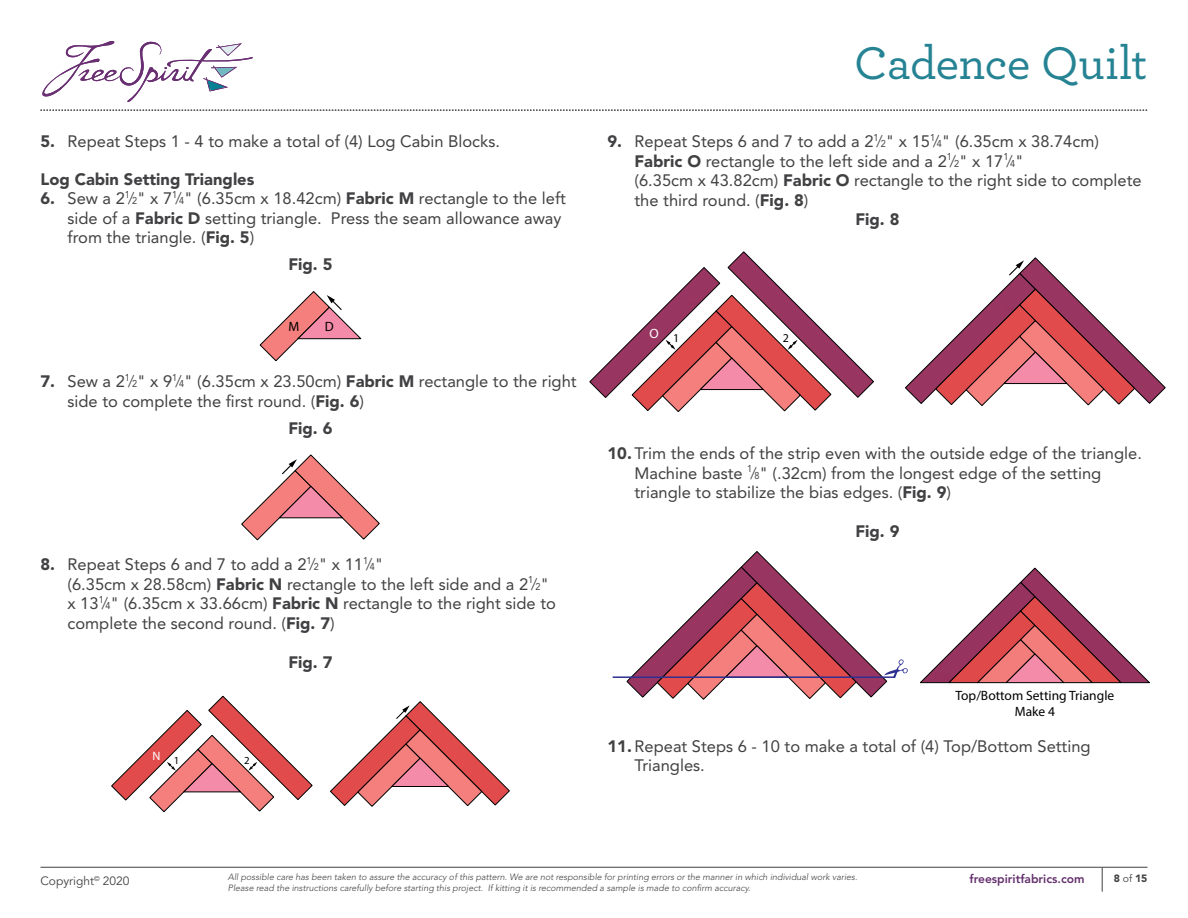
<style>
.page{position:relative;width:1188px;height:918px;background:#fff}
.page>*{position:absolute;margin:0;border:0;box-sizing:border-box;transform-origin:0 0}
.t1{font:500 48px "Archer";letter-spacing:-.01em;color:#258393}
.t2{font:16.5px/19.5px "Avenir LT Std";color:#414042}
.Illustrations{font:900 16.5px "Avenir LT Std";color:#414042}
.BODY{font:900 16.5px "Avenir LT Std";color:#414042}
.t3{font:13.5px/16.2px "Myriad Pro";color:#000;text-align:center}
.t4{font:600 13.5px "Myriad Pro";letter-spacing:-.01em;color:#000}
.t5{font:13.5px "Myriad Pro";color:#fff}
.t6{font:600 12.15px "Myriad Pro";color:#000}
.t7{font:12.15px "Myriad Pro";color:#fff}
.t8{font:800 12px "Avenir LT Std";color:#632f6c}
.t9{font:12px "Avenir LT Std";color:#414042}
.t10{font:12px "Myriad Pro";color:#000}
.t11{font:10.8px "Myriad Pro";color:#000}
.t12{font:900 10.5px "Avenir LT Std";color:#414042}
.t13{font:italic 300 9px "Avenir LT Std";color:#414042}
.s1{font-weight:900}
.s2{font-size:9.9px}
.s3{font-weight:400}
</style>
<div class="page">
<svg style="left:1102px;top:868px;width:1px;height:24px"></svg>
<hr style="left:40px;top:867px;width:1108px;height:1px;background:#414042">
<svg style="left:42px;top:41px;width:211px;height:61px"></svg>
<svg style="left:40px;top:110px;width:1108px;height:1px"></svg>
<svg style="left:259px;top:291px;width:103px;height:71px"></svg>
<svg style="left:241px;top:454px;width:139px;height:87px"></svg>
<svg style="left:111px;top:695px;width:202px;height:117px"></svg>
<svg style="left:330px;top:701px;width:180px;height:106px"></svg>
<svg style="left:589px;top:251px;width:285px;height:161px"></svg>
<svg style="left:905px;top:257px;width:261px;height:149px"></svg>
<svg style="left:920px;top:567px;width:230px;height:116px"></svg>
<hr style="left:613px;top:676px;width:282px;height:2px;background:#2e3092">
<svg style="left:626px;top:551px;width:282px;height:149px"></svg>
<p class="t2" style="left:40px;top:132px;width:461px"><span class="s1">5.</span> Repeat Steps 1 - 4 to make a total of (4) Log Cabin Blocks.</p>
<p class="BODY" style="left:41px;top:169px;width:215px">Log Cabin Setting Triangles</p>
<p class="t2" style="left:68px;top:189px;width:500px;text-indent:-27px"><span class="s1">6.</span> Sew a 2<sup>1</sup>⁄<span class="s2">2</span>" x 7<sup>1</sup>⁄<span class="s2">4</span>" (6.35cm x 18.42cm) <span class="s1">Fabric M</span> rectangle to the left side of a <span class="s1">Fabric D</span> setting triangle. Press the seam allowance away from the triangle. (<span class="s1">Fig. 5</span>)</p>
<p class="Illustrations" style="left:289px;top:255px;width:46px">Fig. 5</p>
<p class="t4" style="left:295px;top:249px;width:32px">Fig. 5</p>
<p class="t3" style="left:289px;top:318px;width:12px">M</p>
<p class="t3" style="left:325px;top:318px;width:10px">D</p>
<p class="t2" style="left:68px;top:372px;width:511px;text-indent:-27px"><span class="s1">7.</span> Sew a 2<sup>1</sup>⁄<span class="s2">2</span>" x 9<sup>1</sup>⁄<span class="s2">4</span>" (6.35cm x 23.50cm) <span class="s1">Fabric M</span> rectangle to the right side to complete the first round. (<span class="s1">Fig. 6</span>)</p>
<p class="Illustrations" style="left:289px;top:418px;width:46px">Fig. 6</p>
<p class="t4" style="left:295px;top:412px;width:32px">Fig. 6</p>
<p class="t2" style="left:67px;top:555px;width:490px;text-indent:-27px"><span class="s1">8.</span> Repeat Steps 6 and 7 to add a 2<sup>1</sup>⁄<span class="s2">2</span>" x 11<sup>1</sup>⁄<span class="s2">4</span>"<br>(6.35cm x 28.58cm) <span class="s1">Fabric N</span> rectangle to the left side and a 2<sup>1</sup>⁄<span class="s2">2</span>" x 13<sup>1</sup>⁄<span class="s2">4</span>" (6.35cm x 33.66cm) <span class="s1">Fabric N</span> rectangle to the right side to complete the second round. (<span class="s1">Fig. 7</span>)</p>
<p class="Illustrations" style="left:289px;top:652px;width:46px">Fig. 7</p>
<p class="t6" style="left:297px;top:662px;width:29px">Fig. 7</p>
<p class="t7" style="left:152px;top:749px;width:9px">N</p>
<p class="t11" style="left:174px;top:754px;width:7px">1</p>
<p class="t11" style="left:244px;top:754px;width:7px">2</p>
<h1 class="t1" style="left:854px;top:28px;width:295px">Cadence Quilt</h1>
<p class="t2" style="left:635px;top:132px;width:509px;text-indent:-27px"><span class="s1">9.</span> Repeat Steps 6 and 7 to add a 2<sup>1</sup>⁄<span class="s2">2</span>" x 15<sup>1</sup>⁄<span class="s2">4</span>" (6.35cm x 38.74cm)<br><span class="s1">Fabric O</span> rectangle to the left side and a 2<sup>1</sup>⁄<span class="s2">2</span>" x 17<sup>1</sup>⁄<span class="s2">4</span>"<br>(6.35cm x 43.82cm) <span class="s1">Fabric O</span> rectangle to the right side to complete the third round. (<span class="s1">Fig. 8</span>)</p>
<p class="Illustrations" style="left:856px;top:210px;width:46px">Fig. 8</p>
<p class="t4" style="left:862px;top:210px;width:32px">Fig. 8</p>
<p class="t5" style="left:649px;top:325px;width:32px">O <sub>1</sub></p>
<p class="t10" style="left:783px;top:331px;width:8px">2</p>
<p class="t2" style="left:634px;top:444px;width:509px;text-indent:-27px"><span class="s1">10.</span> Trim the ends of the strip even with the outside edge of the triangle.<br>Machine baste <sup>1</sup>⁄<span class="s2">8</span>" (.32cm) from the longest edge of the setting triangle to stabilize the bias edges. (<span class="s1">Fig. 9</span>)</p>
<p class="Illustrations" style="left:855px;top:522px;width:46px">Fig. 9</p>
<p class="t3" style="left:955px;top:687px;width:160px">Top/Bottom Setting Triangle<br>Make 4</p>
<p class="t2" style="left:635px;top:737px;width:458px;text-indent:-27px"><span class="s1">11.</span> Repeat Steps 6 - 10 to make a total of (4) Top/Bottom Setting<br>Triangles.</p>
<p class="t9" style="left:40px;top:874px;width:91px">Copyright<sup>©</sup> 2020</p>
<p class="t13" style="left:228px;top:872px;width:631px">All possible care has been taken to assure the accuracy of this pattern. We are not responsible for printing errors or the manner in which individual work varies.</p>
<p class="t8" style="left:969px;top:872px;width:117px">freespiritfabrics.com</p>
<p class="t12" style="left:1114px;top:872px;width:35px">8 <span class="s3">of</span> 15</p>
<p class="t13" style="left:228px;top:883px;width:524px">Please read the instructions carefully before starting this project. If kitting it is recommended a sample is made to confirm accuracy.</p>
</div>
